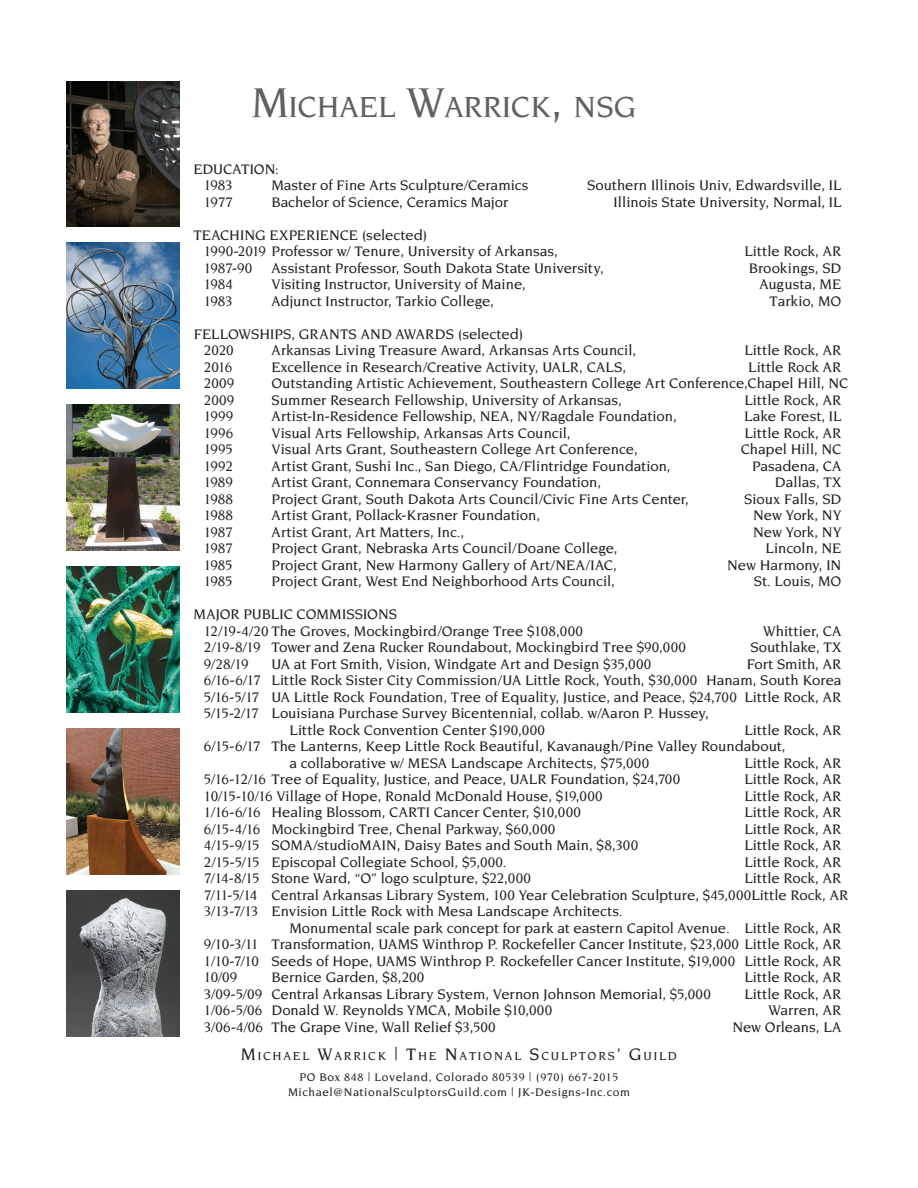
<style>
.page{position:relative;width:918px;height:1188px;background:#fff}
.page>*{position:absolute;margin:0;border:0;box-sizing:border-box;transform-origin:0 0}
.t1{font:500 31.5px "Novarese";color:#616164}
.t2{font:500 15px/16.5px "Novarese";color:#231f20}
.t3{font:500 12.6px "Novarese";letter-spacing:.145em;color:#231f20}
.t4{font:500 12px/15px "Novarese";letter-spacing:.05em;color:#231f20;text-align:center}
.s1{font-size:45px}
.s2{font-size:18px}
</style>
<div class="page">
<img style="left:66px;top:890px;width:113px;height:146px">
<img style="left:66px;top:242px;width:113px;height:146px">
<img style="left:66px;top:404px;width:113px;height:146px">
<img style="left:66px;top:566px;width:113px;height:146px">
<img style="left:66px;top:728px;width:113px;height:146px">
<img style="left:66px;top:81px;width:113px;height:146px">
<h1 class="t1" style="left:251px;top:89px;width:387px"><span class="s1">M</span>ICHAEL <span class="s1">W</span>ARRICK<span class="s1">,</span> NSG</h1>
<p class="t2" style="left:204px;top:161px;width:77px;text-indent:-10px">EDUCATION:<br>1983</p>
<p class="t2" style="left:271px;top:177px;width:259px">Master of Fine Arts Sculpture/Ceramics</p>
<p class="t2" style="left:587px;top:177px;width:256px">Southern Illinois Univ, Edwardsville, IL</p>
<p class="t2" style="left:204px;top:194px;width:30px">1977</p>
<p class="t2" style="left:271px;top:194px;width:238px">Bachelor of Science, Ceramics Major</p>
<p class="t2" style="left:614px;top:194px;width:229px">Illinois State University, Normal, IL</p>
<p class="t2" style="left:204px;top:227px;width:356px;text-indent:-10px">TEACHING EXPERIENCE (selected)<br>1990-2019 Professor w/ Tenure, University of Arkansas,</p>
<p class="t2" style="left:744px;top:243px;width:99px">Little Rock, AR</p>
<p class="t2" style="left:204px;top:260px;width:50px">1987-90</p>
<p class="t2" style="left:271px;top:260px;width:334px">Assistant Professor, South Dakota State University,</p>
<p class="t2" style="left:749px;top:260px;width:94px">Brookings, SD</p>
<p class="t2" style="left:204px;top:276px;width:31px">1984</p>
<p class="t2" style="left:271px;top:276px;width:256px">Visiting Instructor, University of Maine,</p>
<p class="t2" style="left:759px;top:276px;width:84px">Augusta, ME</p>
<p class="t2" style="left:204px;top:293px;width:30px">1983</p>
<p class="t2" style="left:271px;top:293px;width:224px">Adjunct Instructor, Tarkio College,</p>
<p class="t2" style="left:770px;top:293px;width:73px">Tarkio, MO</p>
<p class="t2" style="left:204px;top:326px;width:321px;text-indent:-10px">FELLOWSHIPS, GRANTS AND AWARDS (selected)<br>2020</p>
<p class="t2" style="left:271px;top:342px;width:366px">Arkansas Living Treasure Award, Arkansas Arts Council,</p>
<p class="t2" style="left:744px;top:342px;width:99px">Little Rock, AR</p>
<p class="t2" style="left:204px;top:359px;width:30px">2016</p>
<p class="t2" style="left:271px;top:359px;width:356px">Excellence in Research/Creative Activity, UALR, CALS,</p>
<p class="t2" style="left:748px;top:359px;width:95px">Little Rock AR</p>
<p class="t2" style="left:204px;top:375px;width:32px">2009</p>
<p class="t2" style="left:271px;top:375px;width:578px">Outstanding Artistic Achievement, Southeastern College Art Conference,Chapel Hill, NC</p>
<p class="t2" style="left:204px;top:392px;width:32px">2009</p>
<p class="t2" style="left:271px;top:392px;width:352px">Summer Research Fellowship, University of Arkansas,</p>
<p class="t2" style="left:744px;top:392px;width:99px">Little Rock, AR</p>
<p class="t2" style="left:204px;top:408px;width:31px">1999</p>
<p class="t2" style="left:271px;top:408px;width:407px">Artist-In-Residence Fellowship, NEA, NY/Ragdale Foundation,</p>
<p class="t2" style="left:744px;top:408px;width:99px">Lake Forest, IL</p>
<p class="t2" style="left:204px;top:425px;width:31px">1996</p>
<p class="t2" style="left:271px;top:425px;width:301px">Visual Arts Fellowship, Arkansas Arts Council,</p>
<p class="t2" style="left:744px;top:425px;width:99px">Little Rock, AR</p>
<p class="t2" style="left:204px;top:441px;width:31px">1995</p>
<p class="t2" style="left:271px;top:441px;width:368px">Visual Arts Grant, Southeastern College Art Conference,</p>
<p class="t2" style="left:741px;top:441px;width:102px">Chapel Hill, NC</p>
<p class="t2" style="left:204px;top:458px;width:31px">1992</p>
<p class="t2" style="left:271px;top:458px;width:401px">Artist Grant, Sushi Inc., San Diego, CA/Flintridge Foundation,</p>
<p class="t2" style="left:752px;top:458px;width:91px">Pasadena, CA</p>
<p class="t2" style="left:204px;top:474px;width:30px">1989</p>
<p class="t2" style="left:271px;top:474px;width:331px">Artist Grant, Connemara Conservancy Foundation,</p>
<p class="t2" style="left:775px;top:474px;width:68px">Dallas, TX</p>
<p class="t2" style="left:204px;top:491px;width:31px">1988</p>
<p class="t2" style="left:271px;top:491px;width:419px">Project Grant, South Dakota Arts Council/Civic Fine Arts Center,</p>
<p class="t2" style="left:744px;top:491px;width:99px">Sioux Falls, SD</p>
<p class="t2" style="left:204px;top:507px;width:31px">1988</p>
<p class="t2" style="left:271px;top:507px;width:270px">Artist Grant, Pollack-Krasner Foundation,</p>
<p class="t2" style="left:753px;top:507px;width:90px">New York, NY</p>
<p class="t2" style="left:204px;top:524px;width:30px">1987</p>
<p class="t2" style="left:271px;top:524px;width:194px">Artist Grant, Art Matters, Inc.,</p>
<p class="t2" style="left:753px;top:524px;width:90px">New York, NY</p>
<p class="t2" style="left:204px;top:540px;width:30px">1987</p>
<p class="t2" style="left:271px;top:540px;width:348px">Project Grant, Nebraska Arts Council/Doane College,</p>
<p class="t2" style="left:765px;top:540px;width:77px">Lincoln, NE</p>
<p class="t2" style="left:204px;top:557px;width:30px">1985</p>
<p class="t2" style="left:271px;top:557px;width:347px">Project Grant, New Harmony Gallery of Art/NEA/IAC,</p>
<p class="t2" style="left:727px;top:557px;width:116px">New Harmony, IN</p>
<p class="t2" style="left:204px;top:573px;width:30px">1985</p>
<p class="t2" style="left:271px;top:573px;width:345px">Project Grant, West End Neighborhood Arts Council,</p>
<p class="t2" style="left:754px;top:573px;width:89px">St. Louis, MO</p>
<p class="t2" style="left:204px;top:606px;width:381px;text-indent:-10px">MAJOR PUBLIC COMMISSIONS<br>12/19-4/20 The Groves, Mockingbird/Orange Tree $108,000</p>
<p class="t2" style="left:763px;top:623px;width:80px">Whittier, CA</p>
<p class="t2" style="left:204px;top:639px;width:484px">2/19-8/19 Tower and Zena Rucker Roundabout, Mockingbird Tree $90,000</p>
<p class="t2" style="left:750px;top:639px;width:93px">Southlake, TX</p>
<p class="t2" style="left:204px;top:656px;width:46px">9/28/19</p>
<p class="t2" style="left:271px;top:656px;width:381px">UA at Fort Smith, Vision, Windgate Art and Design $35,000</p>
<p class="t2" style="left:746px;top:656px;width:97px">Fort Smith, AR</p>
<p class="t2" style="left:204px;top:672px;width:639px">6/16-6/17 Little Rock Sister City Commission/UA Little Rock, Youth, $30,000 Hanam, South Korea</p>
<p class="t2" style="left:204px;top:689px;width:639px">5/16-5/17 UA Little Rock Foundation, Tree of Equality, Justice, and Peace, $24,700 Little Rock, AR</p>
<p class="t2" style="left:204px;top:705px;width:506px">5/15-2/17 Louisiana Purchase Survey Bicentennial, collab. w/Aaron P. Hussey,</p>
<p class="t2" style="left:289px;top:722px;width:257px">Little Rock Convention Center $190,000</p>
<p class="t2" style="left:744px;top:722px;width:99px">Little Rock, AR</p>
<p class="t2" style="left:204px;top:738px;width:583px">6/15-6/17 The Lanterns, Keep Little Rock Beautiful, Kavanaugh/Pine Valley Roundabout,</p>
<p class="t2" style="left:289px;top:755px;width:361px">a collaborative w/ MESA Landscape Architects, $75,000</p>
<p class="t2" style="left:744px;top:755px;width:99px">Little Rock, AR</p>
<p class="t2" style="left:204px;top:771px;width:478px">5/16-12/16 Tree of Equality, Justice, and Peace, UALR Foundation, $24,700</p>
<p class="t2" style="left:744px;top:771px;width:99px">Little Rock, AR</p>
<p class="t2" style="left:204px;top:788px;width:400px">10/15-10/16 Village of Hope, Ronald McDonald House, $19,000</p>
<p class="t2" style="left:744px;top:788px;width:99px">Little Rock, AR</p>
<p class="t2" style="left:204px;top:804px;width:379px">1/16-6/16 Healing Blossom, CARTI Cancer Center, $10,000</p>
<p class="t2" style="left:744px;top:804px;width:99px">Little Rock, AR</p>
<p class="t2" style="left:204px;top:821px;width:353px">6/15-4/16 Mockingbird Tree, Chenal Parkway, $60,000</p>
<p class="t2" style="left:744px;top:821px;width:99px">Little Rock, AR</p>
<p class="t2" style="left:204px;top:837px;width:436px">4/15-9/15 SOMA/studioMAIN, Daisy Bates and South Main, $8,300</p>
<p class="t2" style="left:744px;top:837px;width:99px">Little Rock, AR</p>
<p class="t2" style="left:204px;top:854px;width:304px">2/15-5/15 Episcopal Collegiate School, $5,000.</p>
<p class="t2" style="left:744px;top:854px;width:99px">Little Rock, AR</p>
<p class="t2" style="left:204px;top:870px;width:329px">7/14-8/15 Stone Ward, “O” logo sculpture, $22,000</p>
<p class="t2" style="left:744px;top:870px;width:99px">Little Rock, AR</p>
<p class="t2" style="left:204px;top:887px;width:646px">7/11-5/14 Central Arkansas Library System, 100 Year Celebration Sculpture, $45,000Little Rock, AR</p>
<p class="t2" style="left:204px;top:903px;width:420px">3/13-7/13 Envision Little Rock with Mesa Landscape Architects.</p>
<p class="t2" style="left:289px;top:920px;width:554px">Monumental scale park concept for park at eastern Capitol Avenue. Little Rock, AR</p>
<p class="t2" style="left:204px;top:936px;width:639px">9/10-3/11 Transformation, UAMS Winthrop P. Rockefeller Cancer Institute, $23,000 Little Rock, AR</p>
<p class="t2" style="left:204px;top:953px;width:639px">1/10-7/10 Seeds of Hope, UAMS Winthrop P. Rockefeller Cancer Institute, $19,000 Little Rock, AR</p>
<p class="t2" style="left:204px;top:969px;width:35px">10/09</p>
<p class="t2" style="left:271px;top:969px;width:154px">Bernice Garden, $8,200</p>
<p class="t2" style="left:744px;top:969px;width:99px">Little Rock, AR</p>
<p class="t2" style="left:204px;top:986px;width:508px">3/09-5/09 Central Arkansas Library System, Vernon Johnson Memorial, $5,000</p>
<p class="t2" style="left:744px;top:986px;width:99px">Little Rock, AR</p>
<p class="t2" style="left:204px;top:1002px;width:350px">1/06-5/06 Donald W. Reynolds YMCA, Mobile $10,000</p>
<p class="t2" style="left:768px;top:1002px;width:75px">Warren, AR</p>
<p class="t2" style="left:204px;top:1019px;width:293px">3/06-4/06 The Grape Vine, Wall Relief $3,500</p>
<p class="t2" style="left:732px;top:1019px;width:111px">New Orleans, LA</p>
<p class="t3" style="left:241px;top:1049px;width:438px"><span class="s2">M</span>ICHAEL <span class="s2">W</span>ARRICK <span class="s2">| T</span>HE <span class="s2">N</span>ATIONAL <span class="s2">S</span>CULPTORS<span class="s2">’ G</span>UILD</p>
<p class="t4" style="left:288px;top:1070px;width:343px">PO Box 848 | Loveland, Colorado 80539 | (970) 667-2015<br>Michael@NationalSculptorsGuild.com | JK-Designs-Inc.com</p>
</div>
